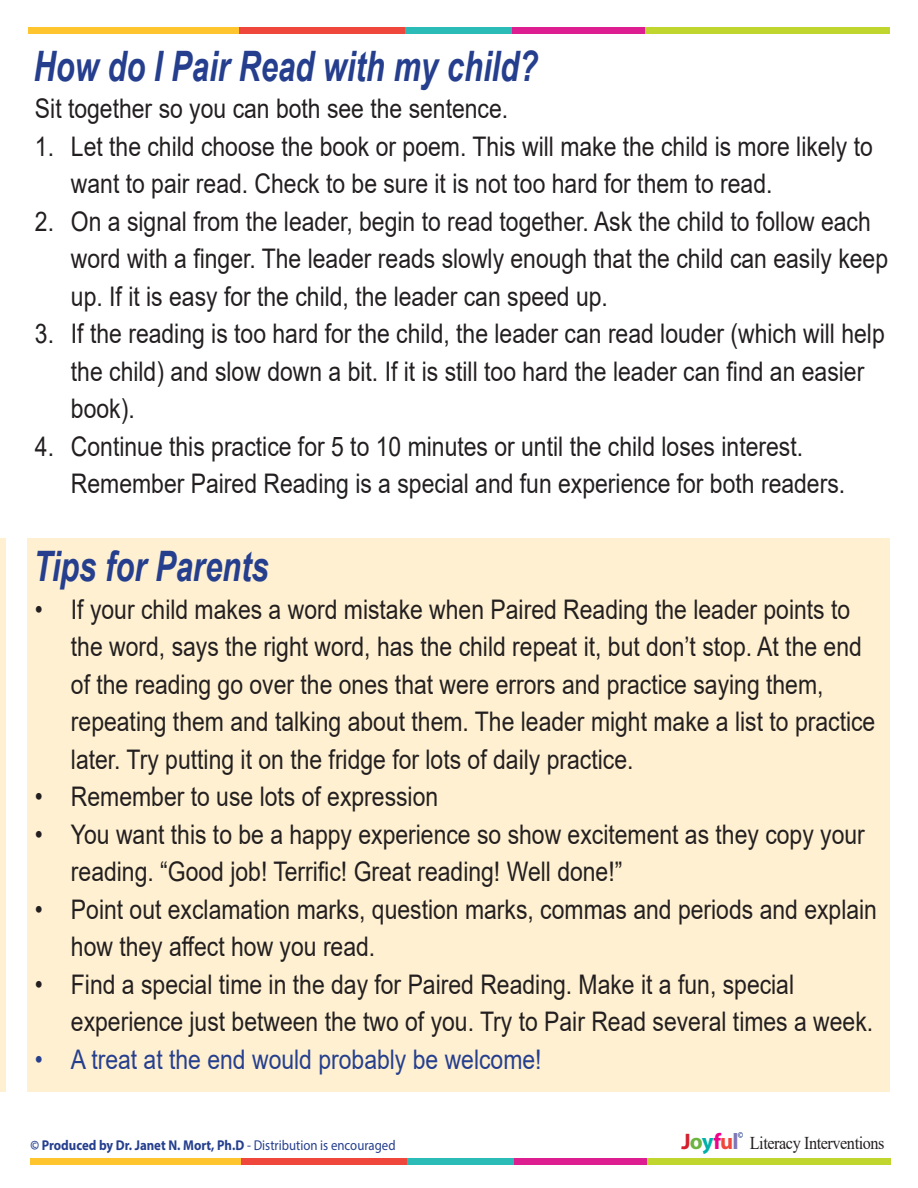
<style>
.page{position:relative;width:918px;height:1188px;background:#fff}
.page>*{position:absolute;margin:0;border:0;box-sizing:border-box;transform-origin:0 0}
.t1{font:italic 700 42px "Arial Narrow";color:#253f8e;scale:.9 1}
.t2{font:27px/37.5px "Arial";color:#231f20;scale:.85 1}
.t3{font:27px "Arial";color:#253f8e;scale:.85 1}
.t4{font:700 22.5px "Myriad Pro";letter-spacing:-.035em;color:#d2202f}
.t5{font:18px "Times New Roman";letter-spacing:-.025em;color:#231f20;scale:.9 1}
.t6{font:700 14.25px "Myriad Pro";color:#253f8e;scale:.9 1}
.t7{font:700 9px "Myriad Pro";color:#253f8e;scale:.9 1}
.s1{font-weight:400}
.s2{color:#6cb43f}
.s3{color:#00b0a9}
.s4{color:#ed028c}
.s5{color:#ef473c}
.s6{color:#7f76b7}
</style>
<div class="page">
<div style="left:645px;top:27px;width:244px;height:7px;background:#c1d52f"></div>
<div style="left:239px;top:27px;width:166px;height:7px;background:#ef473c"></div>
<div style="left:29px;top:27px;width:210px;height:7px;background:#fec52e"></div>
<div style="left:405px;top:27px;width:108px;height:7px;background:#2cbcb7"></div>
<div style="left:513px;top:27px;width:132px;height:7px;background:#dc1e90"></div>
<div style="left:27px;top:538px;width:863px;height:553px;background:#fef0d0"></div>
<div style="left:646px;top:1158px;width:245px;height:6px;background:#c1d52f"></div>
<div style="left:241px;top:1158px;width:166px;height:6px;background:#ef473c"></div>
<div style="left:30px;top:1158px;width:211px;height:6px;background:#fec52e"></div>
<div style="left:407px;top:1158px;width:107px;height:6px;background:#2cbcb7"></div>
<div style="left:514px;top:1158px;width:132px;height:6px;background:#dc1e90"></div>
<div style="left:0;top:538px;width:6px;height:553px;background:#fef0d0"></div>
<h1 class="t1" style="left:33px;top:34px;width:562px">How do I Pair Read with my child?</h1>
<p class="t2" style="left:35px;top:90px;width:558px">Sit together so you can both see the sentence.</p>
<p class="t2" style="left:71px;top:127px;width:945px;text-indent:-36px">1. Let the child choose the book or poem. This will make the child is more likely to want to pair read. Check to be sure it is not too hard for them to read.</p>
<p class="t2" style="left:71px;top:202px;width:963px;text-indent:-36px">2. On a signal from the leader, begin to read together. Ask the child to follow each word with a finger. The leader reads slowly enough that the child can easily keep up. If it is easy for the child, the leader can speed up.</p>
<p class="t2" style="left:71px;top:315px;width:959px;text-indent:-36px">3. If the reading is too hard for the child, the leader can read louder (which will help the child) and slow down a bit. If it is still too hard the leader can find an easier book).</p>
<p class="t2" style="left:71px;top:427px;width:912px;text-indent:-36px">4. Continue this practice for 5 to 10 minutes or until the child loses interest.<br>Remember Paired Reading is a special and fun experience for both readers.</p>
<h1 class="t1" style="left:33px;top:535px;width:263px">Tips for Parents</h1>
<p class="t2" style="left:71px;top:590px;width:948px;text-indent:-36px">• If your child makes a word mistake when Paired Reading the leader points to the word, says the right word, has the child repeat it, but don’t stop. At the end of the reading go over the ones that were errors and practice saying them, repeating them and talking about them. The leader might make a list to practice later. Try putting it on the fridge for lots of daily practice.</p>
<p class="t2" style="left:35px;top:778px;width:476px">• Remember to use lots of expression</p>
<p class="t2" style="left:71px;top:815px;width:935px;text-indent:-36px">• You want this to be a happy experience so show excitement as they copy your reading. “Good job! Terrific! Great reading! Well done!”</p>
<p class="t2" style="left:71px;top:890px;width:950px;text-indent:-36px">• Point out exclamation marks, question marks, commas and periods and explain how they affect how you read.</p>
<p class="t2" style="left:71px;top:965px;width:945px;text-indent:-36px">• Find a special time in the day for Paired Reading. Make it a fun, special experience just between the two of you. Try to Pair Read several times a week.</p>
<p class="t3" style="left:35px;top:1041px;width:598px">• A treat at the end would probably be welcome!</p>
<p class="t6" style="left:30px;top:1136px;width:407px">© Produced by Dr. Janet N. Mort, Ph.D <span class="s1">- Distribution is encouraged</span></p>
<p class="t4" style="left:681px;top:1127px;width:59px">J<span class="s2">o</span><span class="s3">y</span> <span class="s4">f</span><span class="s5">u</span><span class="s6">l</span></p>
<p class="t7" style="left:738px;top:1130px;width:8px">©</p>
<p class="t5" style="left:750px;top:1130px;width:151px">Literacy Interventions</p>
</div>
